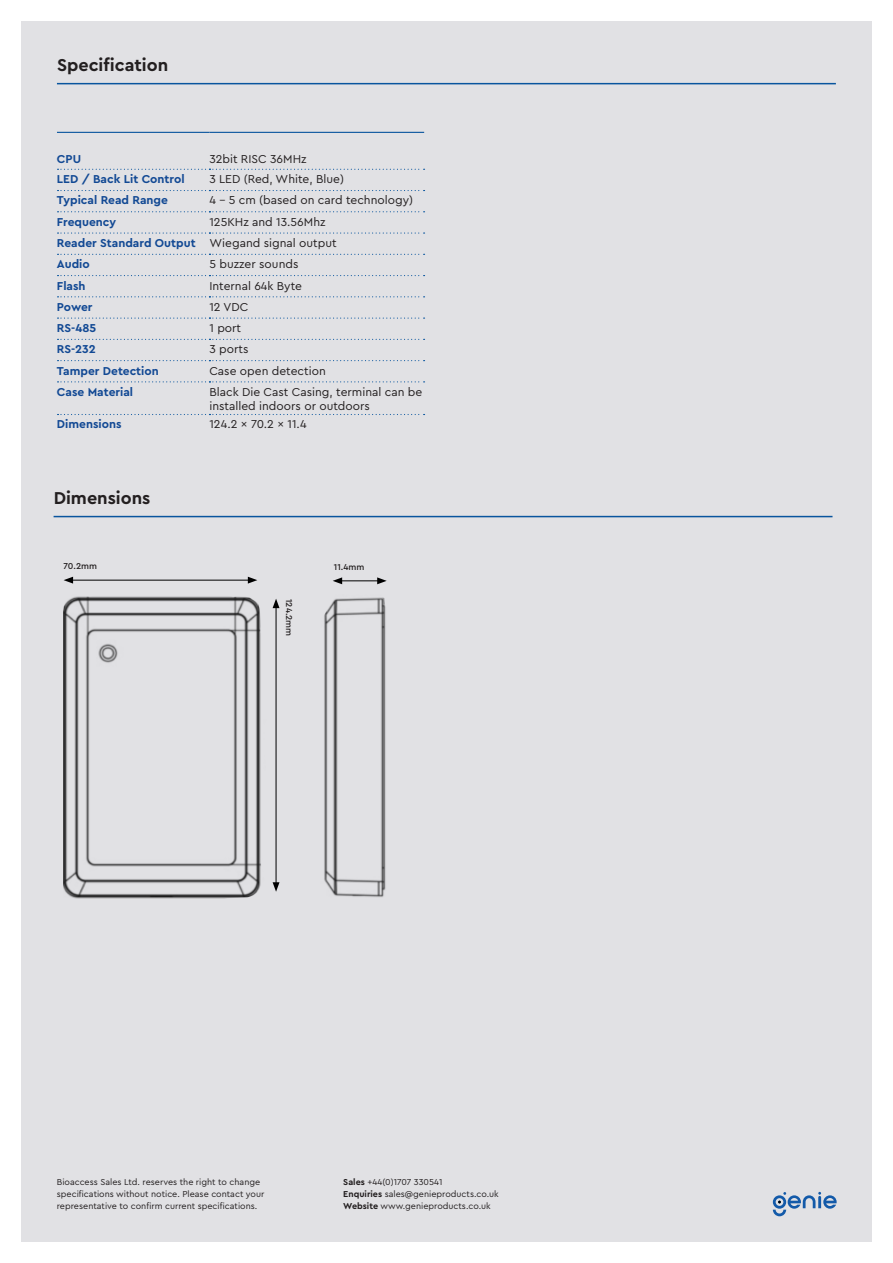
<style>
.page{position:relative;width:893px;height:1263px;background:#fff}
.page>*{position:absolute;margin:0;border:0;box-sizing:border-box;transform-origin:0 0}
.t1{font:700 18px "Cera Pro";color:#231f20}
.Tech_Spec_Text_CENTR{font:12px/14.4px "Cera Pro";color:#231f20}
.Tech_Spec_Text_LEFT{font:700 12px "Cera Pro";color:#124994}
.t2{font:9px/12px "Cera Pro";color:#231f20}
.t3{font:500 9px "Cera Pro";color:#231f20}
.s1{font-weight:700}
</style>
<div class="page">
<div style="left:21px;top:21px;width:851px;height:1221px;background:#e1e1e4"></div>
<svg style="left:773px;top:1192px;width:64px;height:24px"></svg>
<hr style="left:57px;top:83px;width:779px;height:1px;background:#09559e">
<svg style="left:58px;top:169px;width:367px;height:1px"></svg>
<svg style="left:58px;top:190px;width:367px;height:1px"></svg>
<svg style="left:58px;top:211px;width:367px;height:1px"></svg>
<svg style="left:58px;top:232px;width:367px;height:2px"></svg>
<svg style="left:58px;top:254px;width:367px;height:1px"></svg>
<svg style="left:58px;top:275px;width:367px;height:1px"></svg>
<svg style="left:58px;top:296px;width:367px;height:1px"></svg>
<svg style="left:58px;top:318px;width:367px;height:1px"></svg>
<svg style="left:58px;top:339px;width:367px;height:1px"></svg>
<svg style="left:58px;top:360px;width:367px;height:1px"></svg>
<svg style="left:58px;top:381px;width:367px;height:1px"></svg>
<svg style="left:58px;top:414px;width:367px;height:1px"></svg>
<hr style="left:57px;top:132px;width:152px;height:1px;background:#09559e">
<hr style="left:209px;top:132px;width:215px;height:1px;background:#09559e">
<hr style="left:54px;top:516px;width:778px;height:1px;background:#09559e">
<hr style="left:71px;top:580px;width:179px;height:1px;background:#000">
<svg style="left:64px;top:577px;width:9px;height:7px"></svg>
<svg style="left:248px;top:577px;width:9px;height:7px"></svg>
<hr style="left:340px;top:580px;width:40px;height:1px;background:#000">
<svg style="left:333px;top:577px;width:9px;height:7px"></svg>
<svg style="left:377px;top:577px;width:10px;height:7px"></svg>
<hr style="left:276px;top:606px;width:1px;height:279px;background:#000">
<svg style="left:273px;top:599px;width:6px;height:9px"></svg>
<svg style="left:273px;top:882px;width:6px;height:10px"></svg>
<img style="left:64px;top:596px;width:197px;height:303px">
<img style="left:324px;top:597px;width:62px;height:300px">
<p class="t1" style="left:57px;top:53px;width:113px">Specification</p>
<p class="Tech_Spec_Text_LEFT" style="left:57px;top:151px;width:26px">CPU</p>
<p class="Tech_Spec_Text_CENTR" style="left:209px;top:152px;width:99px">32bit RISC 36MHz</p>
<p class="Tech_Spec_Text_LEFT" style="left:57px;top:171px;width:129px">LED / Back Lit Control</p>
<p class="Tech_Spec_Text_CENTR" style="left:209px;top:171px;width:136px">3 LED (Red, White, Blue)</p>
<p class="Tech_Spec_Text_LEFT" style="left:57px;top:192px;width:113px">Typical Read Range</p>
<p class="Tech_Spec_Text_CENTR" style="left:209px;top:193px;width:205px">4 - 5 cm (based on card technology)</p>
<p class="Tech_Spec_Text_LEFT" style="left:57px;top:214px;width:61px">Frequency</p>
<p class="Tech_Spec_Text_CENTR" style="left:209px;top:214px;width:118px">125KHz and 13.56Mhz</p>
<p class="Tech_Spec_Text_LEFT" style="left:57px;top:235px;width:140px">Reader Standard Output</p>
<p class="Tech_Spec_Text_CENTR" style="left:209px;top:235px;width:129px">Wiegand signal output</p>
<p class="Tech_Spec_Text_LEFT" style="left:57px;top:256px;width:34px">Audio</p>
<p class="Tech_Spec_Text_CENTR" style="left:209px;top:256px;width:91px">5 buzzer sounds</p>
<p class="Tech_Spec_Text_LEFT" style="left:57px;top:277px;width:30px">Flash</p>
<p class="Tech_Spec_Text_CENTR" style="left:209px;top:278px;width:94px">Internal 64k Byte</p>
<p class="Tech_Spec_Text_LEFT" style="left:57px;top:299px;width:37px">Power</p>
<p class="Tech_Spec_Text_CENTR" style="left:209px;top:299px;width:40px">12 VDC</p>
<p class="Tech_Spec_Text_LEFT" style="left:57px;top:320px;width:41px">RS-485</p>
<p class="Tech_Spec_Text_CENTR" style="left:209px;top:320px;width:33px">1 port</p>
<p class="Tech_Spec_Text_LEFT" style="left:57px;top:341px;width:40px">RS-232</p>
<p class="Tech_Spec_Text_CENTR" style="left:209px;top:342px;width:41px">3 ports</p>
<p class="Tech_Spec_Text_LEFT" style="left:57px;top:363px;width:103px">Tamper Detection</p>
<p class="Tech_Spec_Text_CENTR" style="left:209px;top:363px;width:118px">Case open detection</p>
<p class="Tech_Spec_Text_LEFT" style="left:57px;top:384px;width:78px">Case Material</p>
<p class="Tech_Spec_Text_CENTR" style="left:209px;top:384px;width:214px">Black Die Cast Casing, terminal can be installed indoors or outdoors</p>
<p class="Tech_Spec_Text_LEFT" style="left:57px;top:416px;width:66px">Dimensions</p>
<p class="Tech_Spec_Text_CENTR" style="left:209px;top:417px;width:99px">124.2 x 70.2 x 11.4</p>
<p class="t1" style="left:54px;top:486px;width:98px">Dimensions</p>
<p class="t3" style="left:64px;top:560px;width:35px">70.2mm</p>
<p class="t3" style="left:334px;top:561px;width:32px">11.4mm</p>
<p class="t3" style="left:295px;top:599px;width:39px;rotate:90deg">124.2mm</p>
<p class="t2" style="left:57px;top:1175px;width:209px">Bioaccess Sales Ltd. reserves the right to change specifications without notice. Please contact your representative to confirm current specifications.</p>
<p class="t2" style="left:343px;top:1175px;width:101px"><span class="s1">Sales</span> +44(0)1707 330541</p>
<p class="t2" style="left:343px;top:1187px;width:157px"><span class="s1">Enquiries</span> sales@genieproducts.co.uk</p>
<p class="t2" style="left:343px;top:1199px;width:149px"><span class="s1">Website</span> www.genieproducts.co.uk</p>
</div>
